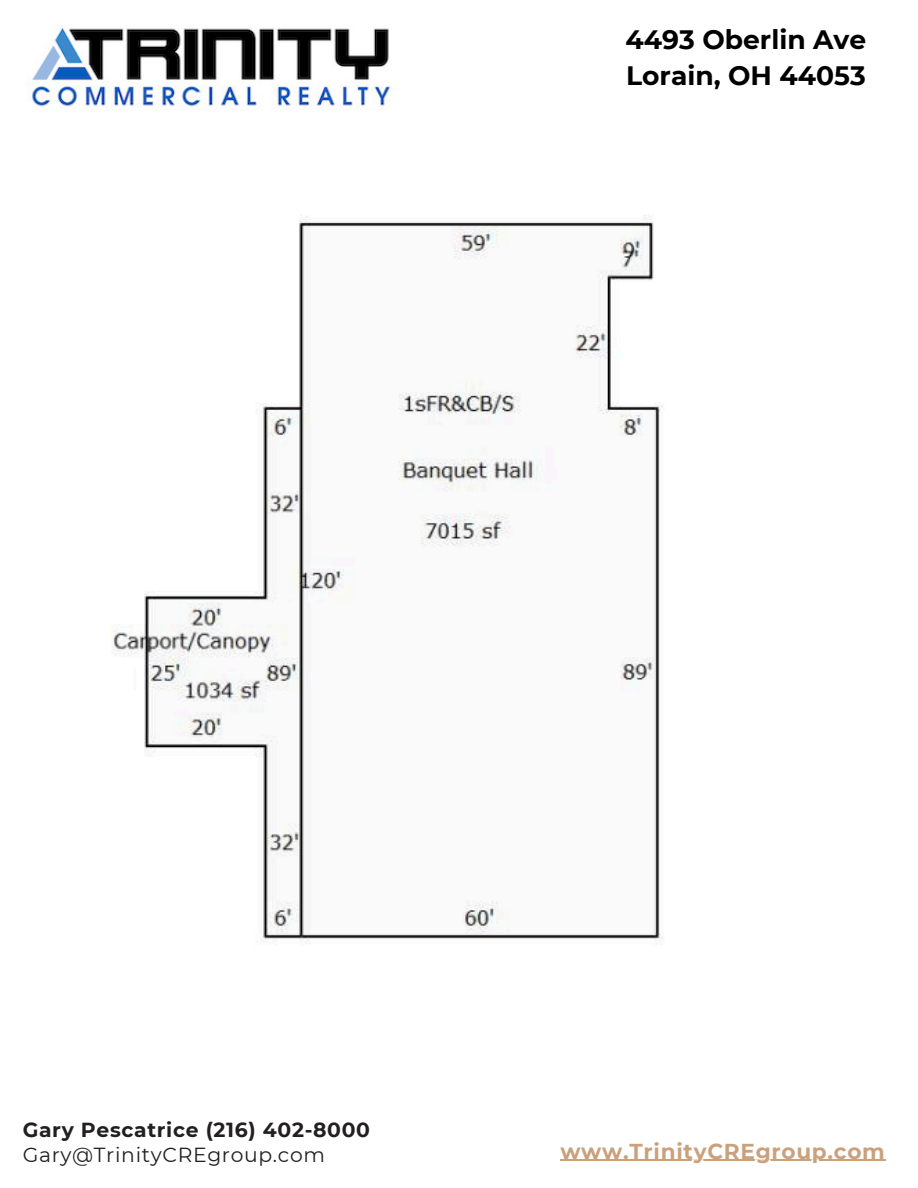
<style>
.page{position:relative;width:918px;height:1188px;background:#fff}
.page>*{position:absolute;margin:0;border:0;box-sizing:border-box;transform-origin:0 0}
.t1{font:700 26.55px/36.3px "Montserrat";color:#000}
.t2{font:700 21.6px "Montserrat";letter-spacing:.035em;color:#caa17d}
.t3{font:700 20.4px "Montserrat";letter-spacing:.035em;color:#231f20}
.t4{font:20.4px "Montserrat";letter-spacing:.035em;color:#231f20}
</style>
<div class="page">
<img style="left:27px;top:27px;width:363px;height:83px">
<img style="left:112px;top:215px;width:551px;height:728px">
<hr style="left:560px;top:1160px;width:326px;height:1px;background:#caa17d">
<p class="t1" style="left:626px;top:21px;width:242px">4493 Oberlin Ave<br>Lorain, OH 44053</p>
<p class="t3" style="left:23px;top:1117px;width:349px">Gary Pescatrice (216) 402-8000</p>
<p class="t4" style="left:23px;top:1142px;width:304px">Gary@TrinityCREgroup.com</p>
<h2 class="t2" style="left:560px;top:1138px;width:326px">www.TrinityCREgroup.com</h2>
</div>
